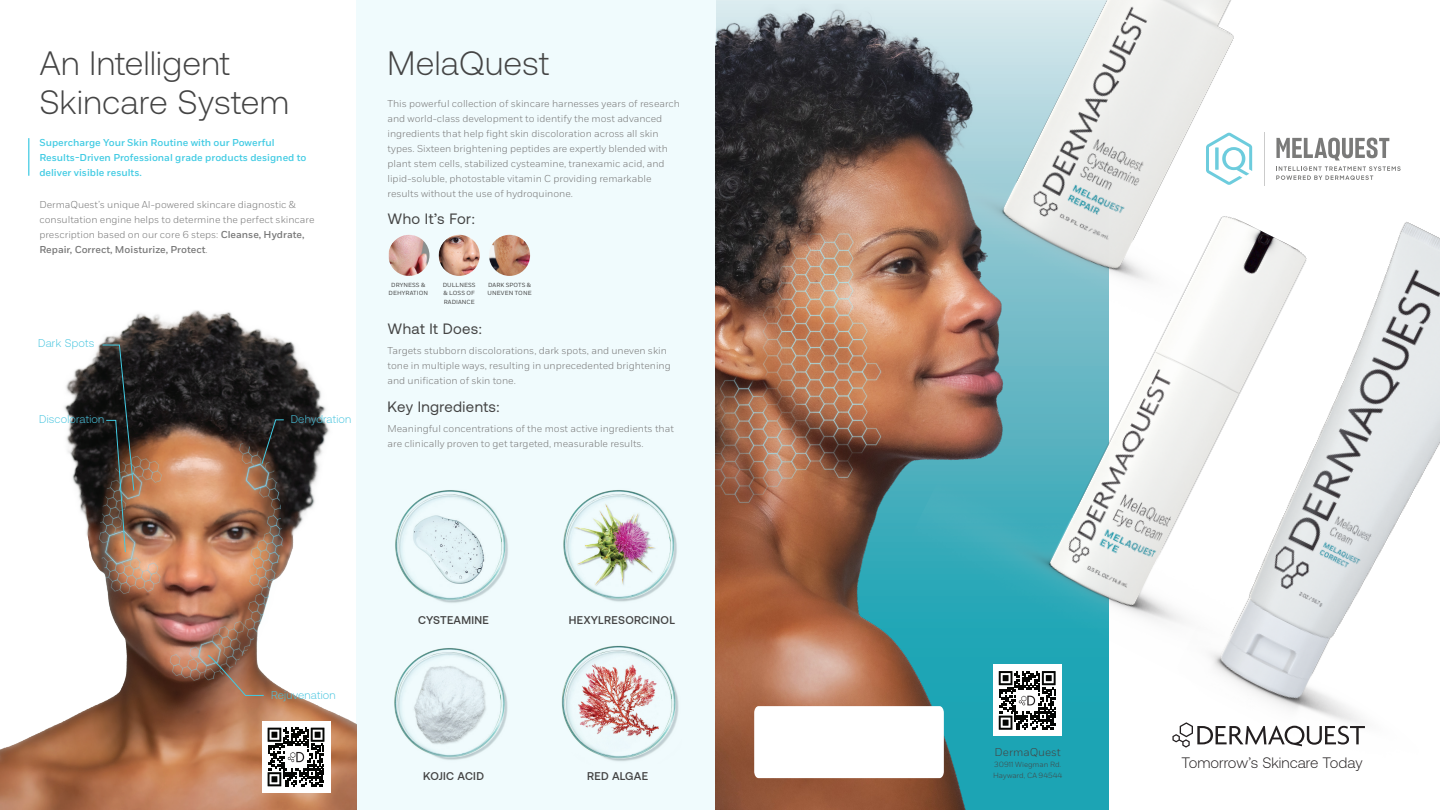
<style>
.page{position:relative;width:1440px;height:810px;background:#fff}
.page>*{position:absolute;margin:0;border:0;box-sizing:border-box;transform-origin:0 0}
.Main_Headline__Left{font:300 33.75px/38.8px "Aeonik";letter-spacing:.01em;color:#444}
.Body__Center{font:300 15.12px "Aeonik";color:#231f20}
.Subheads-8pt{font:15px "Aeonik";letter-spacing:.025em;color:#444}
.t1{font:300 11.25px "Aeonik";letter-spacing:.02em;color:#48c5df}
.Body__Left{font:500 11.25px "Aeonik";letter-spacing:.025em;color:#444}
.Body__Left-2{font:300 11.25px "Fort";color:#444}
.Body__Left-3{font:300 10px/15px "Fort";color:#787878}
.Body__Left-4{font:500 10px/15px "Fort";color:#41cbe3}
.Body__Left-5{font:300 7.5px/11.2px "Fort";color:#444}
.Body_Text{font:6px/8.6px "Fort";letter-spacing:.01em;color:#444}
.s1{font-weight:500}
</style>
<div class="page">
<div style="left:356px;top:0;width:360px;height:810px;background:#f0fbfd"></div>
<img style="left:716px;top:0;width:352px;height:810px">
<img style="left:907px;top:0;width:458px;height:359px">
<img style="left:908px;top:152px;width:532px;height:561px">
<svg style="left:1172px;top:722px;width:193px;height:26px"></svg>
<div style="left:993px;top:665px;width:69px;height:71px;background:#fff"></div>
<svg style="left:999px;top:671px;width:57px;height:59px"></svg>
<img style="left:1017px;top:690px;width:20px;height:21px">
<svg style="left:754px;top:706px;width:190px;height:72px"></svg>
<img style="left:563px;top:490px;width:114px;height:112px">
<img style="left:561px;top:645px;width:118px;height:116px">
<img style="left:395px;top:490px;width:113px;height:113px">
<img style="left:394px;top:648px;width:114px;height:112px">
<img style="left:0;top:310px;width:356px;height:500px">
<svg style="left:261px;top:419px;width:23px;height:46px"></svg>
<img style="left:102px;top:344px;width:32px;height:209px">
<svg style="left:208px;top:655px;width:56px;height:41px;background:#936b56"></svg>
<div style="left:262px;top:721px;width:68px;height:72px;background:#fff"></div>
<svg style="left:268px;top:728px;width:56px;height:58px"></svg>
<img style="left:286px;top:747px;width:20px;height:20px">
<hr style="left:28px;top:138px;width:1px;height:38px;background:#41cbe3">
<img style="left:389px;top:235px;width:40px;height:41px">
<img style="left:439px;top:235px;width:41px;height:41px;border-radius:21px">
<img style="left:489px;top:235px;width:41px;height:41px;border-radius:21px">
<svg style="left:1276px;top:138px;width:125px;height:42px"></svg>
<hr style="left:1264px;top:132px;width:1px;height:53px;background:#cbcbcb">
<svg style="left:1206px;top:133px;width:46px;height:52px"></svg>
<p class="Main_Headline__Left" style="left:39px;top:44px;width:251px">An Intelligent<br>Skincare System</p>
<p class="Body__Left-4" style="left:39px;top:135px;width:269px">Supercharge Your Skin Routine with our Powerful<br>Results-Driven Professional grade products designed to deliver visible results.</p>
<p class="Body__Left-3" style="left:39px;top:197px;width:277px">DermaQuest’s unique AI-powered skincare diagnostic &amp; consultation engine helps to determine the perfect skincare prescription based on our core 6 steps: <span class="s1">Cleanse, Hydrate, Repair, Correct, Moisturize, Protect</span>.</p>
<p class="t1" style="left:38px;top:337px;width:58px">Dark Spots</p>
<p class="t1" style="left:39px;top:413px;width:67px">Discoloration</p>
<p class="t1" style="left:291px;top:413px;width:62px">Dehydration</p>
<p class="Main_Headline__Left" style="left:388px;top:44px;width:163px">MelaQuest</p>
<p class="Body__Left-3" style="left:388px;top:96px;width:294px">This powerful collection of skincare harnesses years of research and world-class development to identify the most advanced ingredients that help fight skin discoloration across all skin types. Sixteen brightening peptides are expertly blended with plant stem cells, stabilized cysteamine, tranexamic acid, and lipid-soluble, photostable vitamin C providing remarkable results without the use of hydroquinone.</p>
<p class="Subheads-8pt" style="left:388px;top:211px;width:89px">Who It’s For:</p>
<p class="Body_Text" style="left:389px;top:281px;width:41px;text-align:center">DRYNESS &amp;<br>DEHYRATION</p>
<p class="Body_Text" style="left:443px;top:281px;width:34px">DULLNESS &amp; LOSS OF<br>RADIANCE</p>
<p class="Body_Text" style="left:488px;top:281px;width:46px">DARK SPOTS &amp;<br>UNEVEN TONE</p>
<p class="Subheads-8pt" style="left:388px;top:320px;width:96px">What It Does:</p>
<p class="Body__Left-3" style="left:388px;top:343px;width:285px">Targets stubborn discolorations, dark spots, and uneven skin tone in multiple ways, resulting in unprecedented brightening and unification of skin tone.</p>
<p class="Subheads-8pt" style="left:388px;top:398px;width:114px">Key Ingredients:</p>
<p class="Body__Left-3" style="left:388px;top:421px;width:288px">Meaningful concentrations of the most active ingredients that are clinically proven to get targeted, measurable results.</p>
<p class="t1" style="left:271px;top:689px;width:66px">Rejuvenation</p>
<p class="Body__Left" style="left:418px;top:614px;width:72px">CYSTEAMINE</p>
<p class="Body__Left" style="left:569px;top:614px;width:108px">HEXYLRESORCINOL</p>
<p class="Body__Left" style="left:423px;top:770px;width:62px">KOJIC ACID</p>
<p class="Body__Left" style="left:587px;top:770px;width:63px">RED ALGAE</p>
<p class="Body__Left-2" style="left:995px;top:745px;width:68px">DermaQuest</p>
<p class="Body__Left-5" style="left:993px;top:759px;width:71px">30911 Wiegman Rd.<br>Hayward, CA 94544</p>
<p class="Body__Center" style="left:1181px;top:754px;width:183px">Tomorrow’s Skincare Today</p>
</div>
